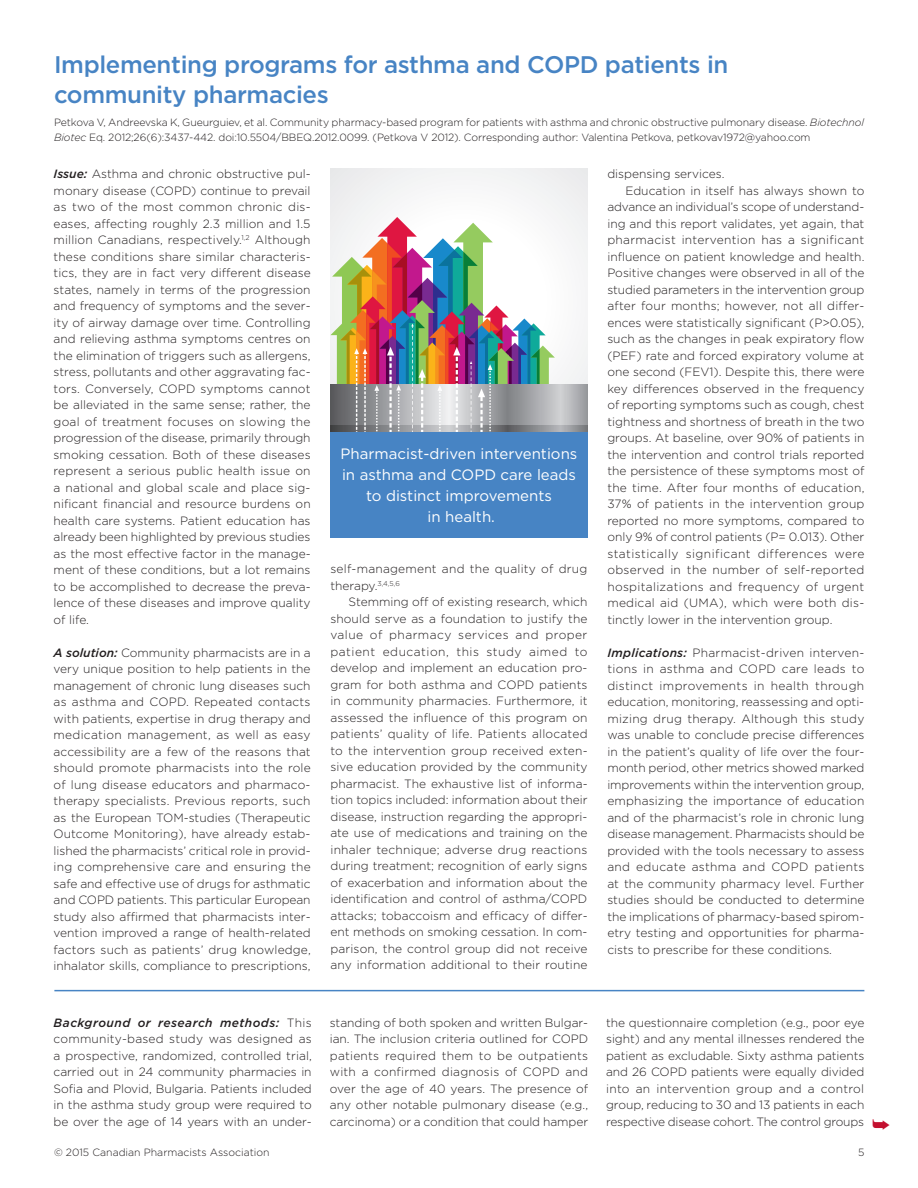
<style>
.page{position:relative;width:918px;height:1188px;background:#fff}
.page>*{position:absolute;margin:0;border:0;box-sizing:border-box;transform-origin:0 0}
.t1{font:500 24px/30px "Gotham";letter-spacing:-.015em;color:#4784c4}
.t2{font:15px/21px "Gotham";color:#fff;text-align:center}
.t3{font:300 12px/16.5px "Gotham";color:#231f20;text-align:justify}
.t4{font:300 12px/16.5px "Gotham";letter-spacing:.02em;color:#231f20}
.t5{font:300 12px "Gotham";letter-spacing:.025em;color:#231f20}
.t6{font:300 12px "Gotham";letter-spacing:.04em;color:#231f20}
.t7{font:300 10.5px/15px "Gotham";letter-spacing:-.01em;color:#231f20}
.s1{font-style:italic}
.s2{font-weight:500;font-style:italic}
</style>
<div class="page">
<div style="left:330px;top:168px;width:258px;height:266px;background:#f5f5f6"></div>
<svg style="left:555px;top:385px;width:33px;height:40px"></svg>
<svg style="left:555px;top:425px;width:33px;height:7px"></svg>
<svg style="left:330px;top:217px;width:225px;height:215px"></svg>
<div style="left:330px;top:432px;width:258px;height:106px;background:#4784c4"></div>
<hr style="left:54px;top:990px;width:810px;height:1px;background:#4784c4">
<h1 class="t1" style="left:54px;top:49px;width:676px">Implementing programs for asthma and COPD patients in community pharmacies</h1>
<p class="t7" style="left:54px;top:114px;width:812px">Petkova V, Andreevska K, Gueurguiev, et al. Community pharmacy-based program for patients with asthma and chronic obstructive pulmonary disease. <span class="s1">Biotechnol<br>Biotec</span> Eq. 2012;26(6):3437-442. doi:10.5504/BBEQ.2012.0099. (Petkova V 2012). Corresponding author: Valentina Petkova, petkovav1972@yahoo.com</p>
<p class="t3" style="left:54px;top:165px;width:259px"><span class="s2">Issue:</span> Asthma and chronic obstructive pul&shy;monary disease (COPD) continue to prevail as two of the most common chronic dis&shy;eases, affecting roughly 2.3 million and 1.5 million Canadians, respectively.<sup>1,2</sup> Although these conditions share similar characteris&shy;tics, they are in fact very different disease states, namely in terms of the progression and frequency of symptoms and the sever&shy;ity of airway damage over time. Controlling and relieving asthma symptoms centres on the elimination of triggers such as allergens, stress, pollutants and other aggravating fac&shy;tors. Conversely, COPD symptoms cannot be alleviated in the same sense; rather, the goal of treatment focuses on slowing the progression of the disease, primarily through smoking cessation. Both of these diseases represent a serious public health issue on a national and global scale and place sig&shy;nificant financial and resource burdens on health care systems. Patient education has already been highlighted by previous studies as the most effective factor in the manage&shy;ment of these conditions, but a lot remains to be accomplished to decrease the preva&shy;lence of these diseases and improve quality of life.</p>
<p class="t3" style="left:54px;top:644px;width:259px"><span class="s2">A solution:</span> Community pharmacists are in a very unique position to help patients in the management of chronic lung diseases such as asthma and COPD. Repeated contacts with patients, expertise in drug therapy and medication management, as well as easy accessibility are a few of the reasons that should promote pharmacists into the role of lung disease educators and pharmaco&shy;therapy specialists. Previous reports, such as the European TOM-studies (Therapeutic Outcome Monitoring), have already estab&shy;lished the pharmacists’ critical role in provid&shy;ing comprehensive care and ensuring the safe and effective use of drugs for asthmatic and COPD patients. This particular European study also affirmed that pharmacists inter&shy;vention improved a range of health-related factors such as patients’ drug knowledge, inhalator skills, compliance to prescriptions,</p>
<p class="t3" style="left:607px;top:165px;width:119px">dispensing services.</p>
<p class="t3" style="left:625px;top:182px;width:240px">Education in itself has always shown to</p>
<p class="t3" style="left:607px;top:198px;width:258px">advance an individual’s scope of understand-</p>
<p class="t3" style="left:607px;top:215px;width:259px">ing and this report validates, yet again, that</p>
<p class="t5" style="left:607px;top:232px;width:258px">pharmacist intervention has a significant</p>
<p class="t3" style="left:607px;top:248px;width:259px">influence on patient knowledge and health.</p>
<p class="t3" style="left:607px;top:264px;width:259px">Positive changes were observed in all of the</p>
<p class="t3" style="left:607px;top:281px;width:259px">studied parameters in the intervention group</p>
<p class="t4" style="left:607px;top:297px;width:259px">after four months; however, not all differ-</p>
<p class="t3" style="left:607px;top:314px;width:259px">ences were statistically significant (P&gt;0.05),</p>
<p class="t3" style="left:607px;top:330px;width:259px">such as the changes in peak expiratory flow</p>
<p class="t3" style="left:607px;top:347px;width:259px">(PEF) rate and forced expiratory volume at</p>
<p class="t3" style="left:607px;top:363px;width:259px">one second (FEV1). Despite this, there were</p>
<p class="t3" style="left:607px;top:380px;width:259px">key differences observed in the frequency</p>
<p class="t3" style="left:607px;top:396px;width:259px">of reporting symptoms such as cough, chest</p>
<p class="t3" style="left:607px;top:413px;width:259px">tightness and shortness of breath in the two</p>
<p class="t3" style="left:607px;top:429px;width:259px">groups. At baseline, over 90% of patients in</p>
<p class="t3" style="left:607px;top:446px;width:259px">the intervention and control trials reported</p>
<p class="t3" style="left:607px;top:462px;width:259px">the persistence of these symptoms most of</p>
<p class="t3" style="left:607px;top:479px;width:259px">the time. After four months of education,</p>
<p class="t4" style="left:607px;top:495px;width:259px">37% of patients in the intervention group</p>
<p class="t3" style="left:607px;top:512px;width:259px">reported no more symptoms, compared to</p>
<p class="t3" style="left:607px;top:528px;width:258px">only 9% of control patients (P= 0.013). Other</p>
<p class="t6" style="left:607px;top:546px;width:259px">statistically significant differences were</p>
<p class="t5" style="left:607px;top:562px;width:259px">observed in the number of self-reported</p>
<p class="t5" style="left:607px;top:579px;width:259px">hospitalizations and frequency of urgent</p>
<p class="t4" style="left:607px;top:594px;width:258px">medical aid (UMA), which were both dis-</p>
<p class="t3" style="left:607px;top:611px;width:227px">tinctly lower in the intervention group.</p>
<p class="t3" style="left:607px;top:644px;width:259px"><span class="s2">Implications:</span> Pharmacist-driven interven&shy;tions in asthma and COPD care leads to distinct improvements in health through education, monitoring, reassessing and opti&shy;mizing drug therapy. Although this study was unable to conclude precise differences in the patient’s quality of life over the four&shy;month period, other metrics showed marked improvements within the intervention group, emphasizing the importance of education and of the pharmacist’s role in chronic lung disease management. Pharmacists should be provided with the tools necessary to assess and educate asthma and COPD patients at the community pharmacy level. Further studies should be conducted to determine the implications of pharmacy-based spirom&shy;etry testing and opportunities for pharma&shy;cists to prescribe for these conditions.</p>
<p class="t2" style="left:341px;top:443px;width:238px">Pharmacist-driven interventions in asthma and COPD care leads to distinct improvements<br>in health.</p>
<p class="t4" style="left:330px;top:561px;width:258px">self-management and the quality of drug therapy.<sup>3,4,5,6</sup></p>
<p class="t3" style="left:330px;top:594px;width:259px;text-indent:18px">Stemming off of existing research, which should serve as a foundation to justify the value of pharmacy services and proper patient education, this study aimed to develop and implement an education pro&shy;gram for both asthma and COPD patients in community pharmacies. Furthermore, it assessed the influence of this program on patients’ quality of life. Patients allocated to the intervention group received exten&shy;sive education provided by the community pharmacist. The exhaustive list of informa&shy;tion topics included: information about their disease, instruction regarding the appropri&shy;ate use of medications and training on the inhaler technique; adverse drug reactions during treatment; recognition of early signs of exacerbation and information about the identification and control of asthma/COPD attacks; tobaccoism and efficacy of differ&shy;ent methods on smoking cessation. In com&shy;parison, the control group did not receive any information additional to their routine</p>
<p class="t3" style="left:54px;top:1014px;width:260px"><span class="s2">Background or research methods:</span> This community-based study was designed as a prospective, randomized, controlled trial, carried out in 24 community pharmacies in Sofia and Plovid, Bulgaria. Patients included in the asthma study group were required to be over the age of 14 years with an under-</p>
<p class="t3" style="left:330px;top:1014px;width:260px">standing of both spoken and written Bulgar&shy;ian. The inclusion criteria outlined for COPD patients required them to be outpatients with a confirmed diagnosis of COPD and over the age of 40 years. The presence of any other notable pulmonary disease (e.g., carcinoma) or a condition that could hamper</p>
<p class="t3" style="left:606px;top:1014px;width:260px">the questionnaire completion (e.g., poor eye sight) and any mental illnesses rendered the patient as excludable. Sixty asthma patients and 26 COPD patients were equally divided into an intervention group and a control group, reducing to 30 and 13 patients in each respective disease cohort. The control groups</p>
<p class="t7" style="left:54px;top:1144px;width:217px">© 2015 Canadian Pharmacists Association</p>
<p class="t7" style="left:858px;top:1144px;width:8px">5</p>
</div>
